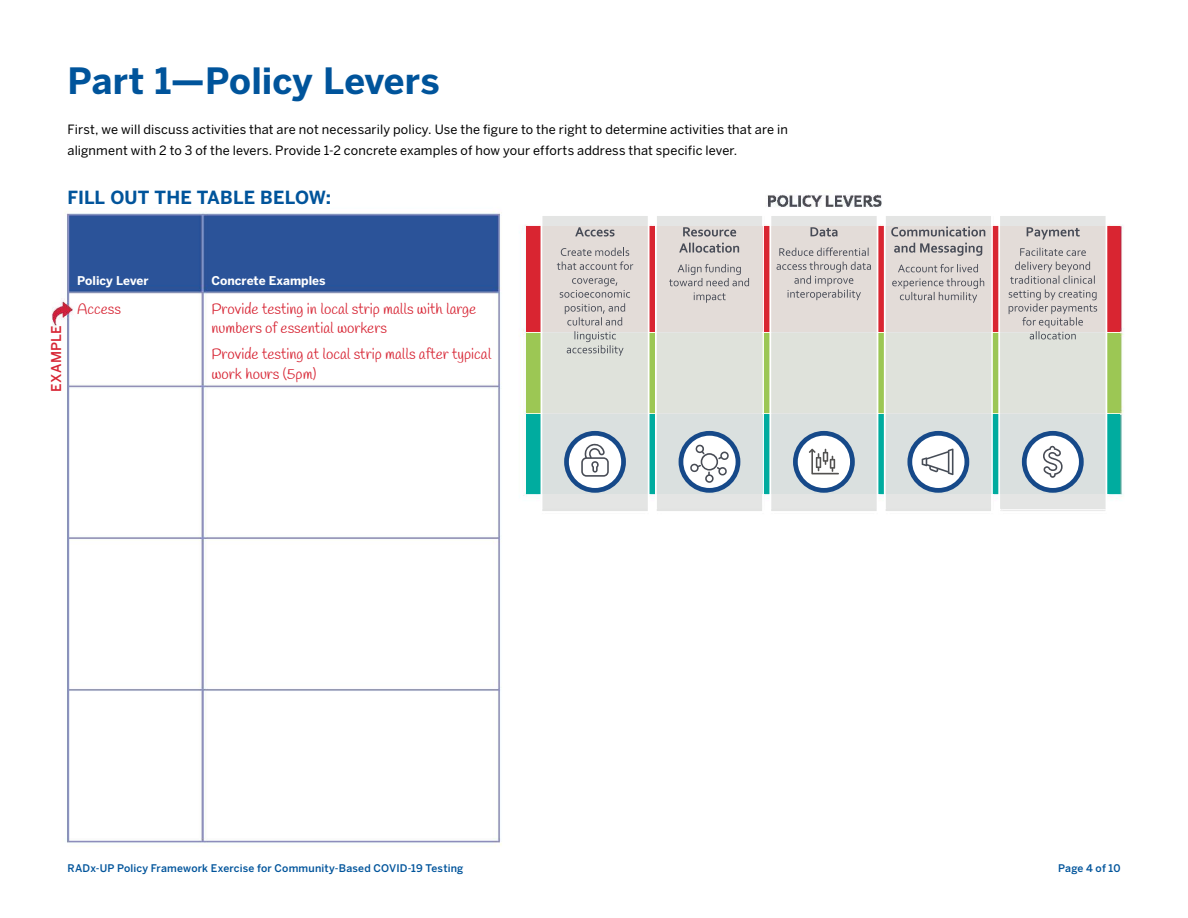
<style>
.page{position:relative;width:1188px;height:918px;background:#fff}
.page>*{position:absolute;margin:0;border:0;box-sizing:border-box;transform-origin:0 0}
.t1{font:700 36px "Benton Sans";letter-spacing:.005em;color:#00549b}
.t2{font:700 18px "Benton Sans";letter-spacing:.005em;color:#00549b}
.t3{font:15px/19.5px "Handlee";color:#d72534}
.t4{font:500 13.5px "Benton Sans";letter-spacing:.015em;color:#d72534}
.t5{font:12.75px/21.8px "Benton Sans";letter-spacing:.01em;color:#000}
.t6{font:700 12px "Benton Sans";color:#fff}
.t7{font:500 10.5px "Benton Sans";letter-spacing:.015em;color:#00549b}
</style>
<div class="page">
<img style="left:52px;top:194px;width:1072px;height:652px">
<div style="left:526px;top:226px;width:594px;height:105px;background:#d92531"></div>
<div style="left:526px;top:415px;width:594px;height:79px;background:#00ac9f"></div>
<div style="left:526px;top:334px;width:594px;height:79px;background:#9cc754"></div>
<svg style="left:884px;top:214px;width:223px;height:299px;background:#d6d7d5"></svg>
<svg style="left:541px;top:214px;width:337px;height:299px;background:#d4d5d3"></svg>
<h2 class="t1" style="left:68px;top:60px;width:374px">Part 1—Policy Levers</h2>
<p class="t5" style="left:68px;top:118px;width:722px">First, we will discuss activities that are not necessarily policy. Use the figure to the right to determine activities that are in alignment with 2 to 3 of the levers. Provide 1-2 concrete examples of how your efforts address that specific lever.</p>
<h3 class="t2" style="left:68px;top:187px;width:265px">FILL OUT THE TABLE BELOW:</h3>
<p class="t4" style="left:48px;top:392px;width:67px;rotate:-90deg">EXAMPLE</p>
<p class="t6" style="left:77px;top:273px;width:73px">Policy Lever</p>
<p class="t6" style="left:212px;top:273px;width:116px">Concrete Examples</p>
<p class="t3" style="left:77px;top:300px;width:45px">Access</p>
<p class="t3" style="left:212px;top:300px;width:266px">Provide testing in local strip malls with large numbers of essential workers</p>
<p class="t3" style="left:212px;top:346px;width:281px">Provide testing at local strip malls after typical work hours (5pm)</p>
<p class="t7" style="left:68px;top:862px;width:397px">RADx-UP Policy Framework Exercise for Community-Based COVID-19 Testing</p>
<p class="t7" style="left:1058px;top:862px;width:64px">Page 4 of 10</p>
</div>
